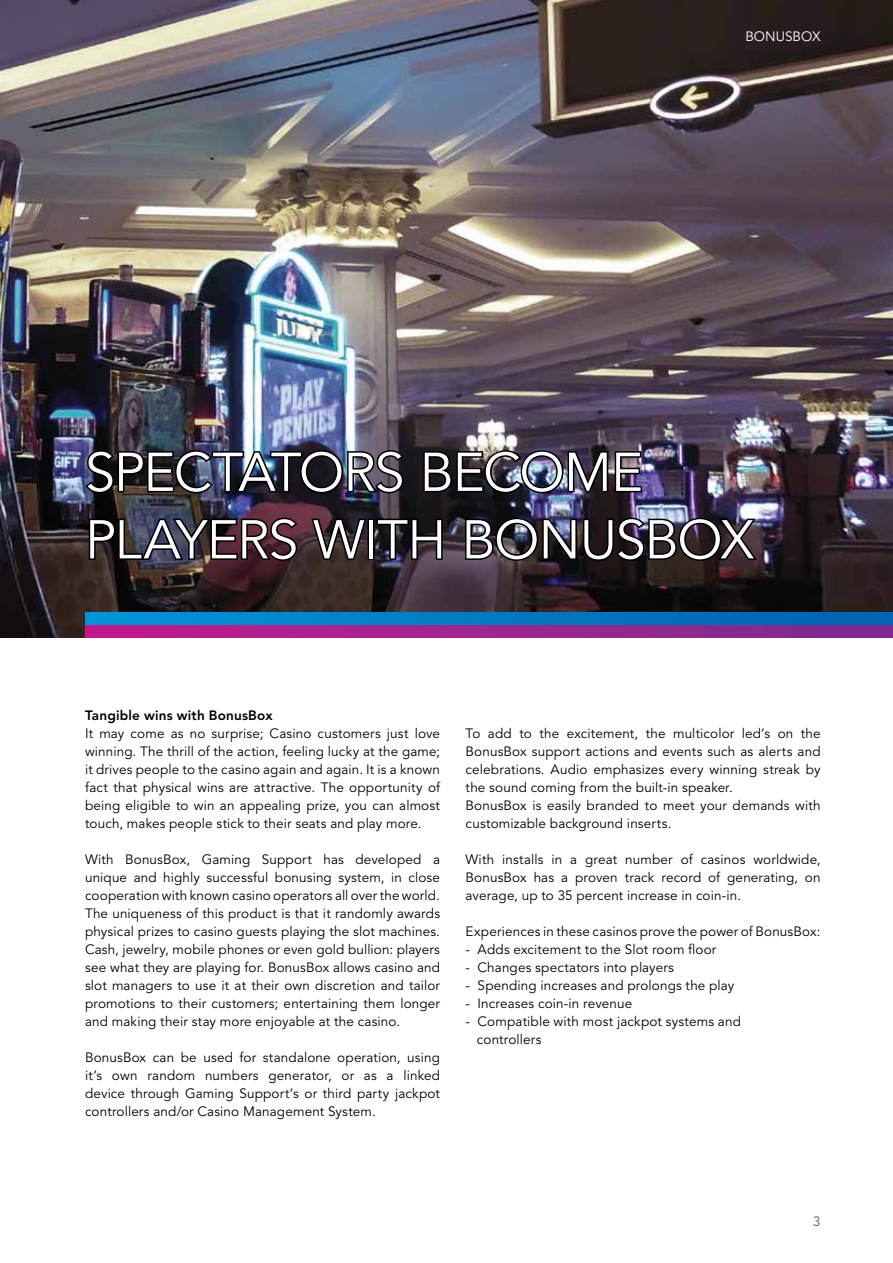
<style>
.page{position:relative;width:893px;height:1263px;background:#fff}
.page>*{position:absolute;margin:0;border:0;box-sizing:border-box;transform-origin:0 0}
.t1{font:54px/67.5px "Avenir LT Std";letter-spacing:-.02em;color:#fff}
.t2{font:13.5px/18px "Avenir LT Std";letter-spacing:.01em;color:#000;text-align:justify}
.t3{font:800 13.5px "Avenir LT Std";letter-spacing:.015em;color:#000}
.t4{font:13.5px "Avenir LT Std";color:#fff}
.t5{font:13.5px "Avenir LT Std";color:#5b5c5d}
</style>
<div class="page">
<img style="left:0;top:0;width:893px;height:638px">
<svg style="left:85px;top:612px;width:808px;height:13px;background:#007bc3"></svg>
<svg style="left:85px;top:625px;width:808px;height:13px;background:#9f228e"></svg>
<img style="left:84px;top:449px;width:321px;height:46px">
<img style="left:422px;top:449px;width:222px;height:46px">
<svg style="left:87px;top:516px;width:212px;height:46px;background:#2a1f27"></svg>
<svg style="left:309px;top:516px;width:59px;height:45px;background:#281c1f"></svg>
<div style="left:368px;top:519px;width:6px;height:41px;border:3px solid #000"></div>
<svg style="left:375px;top:517px;width:69px;height:44px;background:#1c181d"></svg>
<img style="left:463px;top:516px;width:297px;height:46px">
<p class="t4" style="left:745px;top:29px;width:19px">Bonus</p>
<p class="t4" style="left:793px;top:29px;width:30px">BOX</p>
<h1 class="t1" style="left:85px;top:440px;width:370px">SPECTATORS beco</h1>
<h1 class="t1" style="left:85px;top:440px;width:671px;text-indent:479px">me<br>PLAYERS WITH BONUSBOX</h1>
<p class="t3" style="left:85px;top:707px;width:189px">Tangible wins with BonusBox</p>
<p class="t2" style="left:85px;top:725px;width:357px">It may come as no surprise; Casino customers just love winning. The thrill of the action, feeling lucky at the game; it drives people to the casino again and again. It is a known fact that physical wins are attractive. The opportunity of being eligible to win an appealing prize, you can almost touch, makes people stick to their seats and play more.</p>
<p class="t2" style="left:85px;top:851px;width:357px">With BonusBox, Gaming Support has developed a unique and highly successful bonusing system, in close cooperation with known casino operators all over the world.<br>The uniqueness of this product is that it randomly awards physical prizes to casino guests playing the slot machines.<br>Cash, jewelry, mobile phones or even gold bullion: players see what they are playing for. BonusBox allows casino and slot managers to use it at their own discretion and tailor promotions to their customers; entertaining them longer and making their stay more enjoyable at the casino.</p>
<p class="t2" style="left:85px;top:1049px;width:356px">BonusBox can be used for standalone operation, using it’s own random numbers generator, or as a linked device through Gaming Support’s or third party jackpot controllers and/or Casino Management System.</p>
<p class="t2" style="left:466px;top:725px;width:357px;text-align:left">To add to the excitement, the multicolor led’s on the BonusBox support actions and events such as alerts and celebrations. Audio emphasizes every winning streak by the sound coming from the built-in speaker.<br>BonusBox is easily branded to meet your demands with customizable background inserts.</p>
<p class="t2" style="left:466px;top:851px;width:357px">With installs in a great number of casinos worldwide, BonusBox has a proven track record of generating, on average, up to 35 percent increase in coin-in.</p>
<p class="t2" style="left:466px;top:923px;width:356px">Experiences in these casinos prove the power of BonusBox:</p>
<p class="t2" style="left:466px;top:941px;width:252px">- Adds excitement to the Slot room floor</p>
<p class="t2" style="left:466px;top:959px;width:210px">- Changes spectators into players</p>
<p class="t2" style="left:466px;top:977px;width:270px">- Spending increases and prolongs the play</p>
<p class="t2" style="left:466px;top:995px;width:168px">- I ncreases coin-in revenue</p>
<p class="t2" style="left:477px;top:1013px;width:266px;text-indent:-11px">- Compatible with most jackpot systems and controllers</p>
<p class="t5" style="left:813px;top:1213px;width:9px">3</p>
</div>
